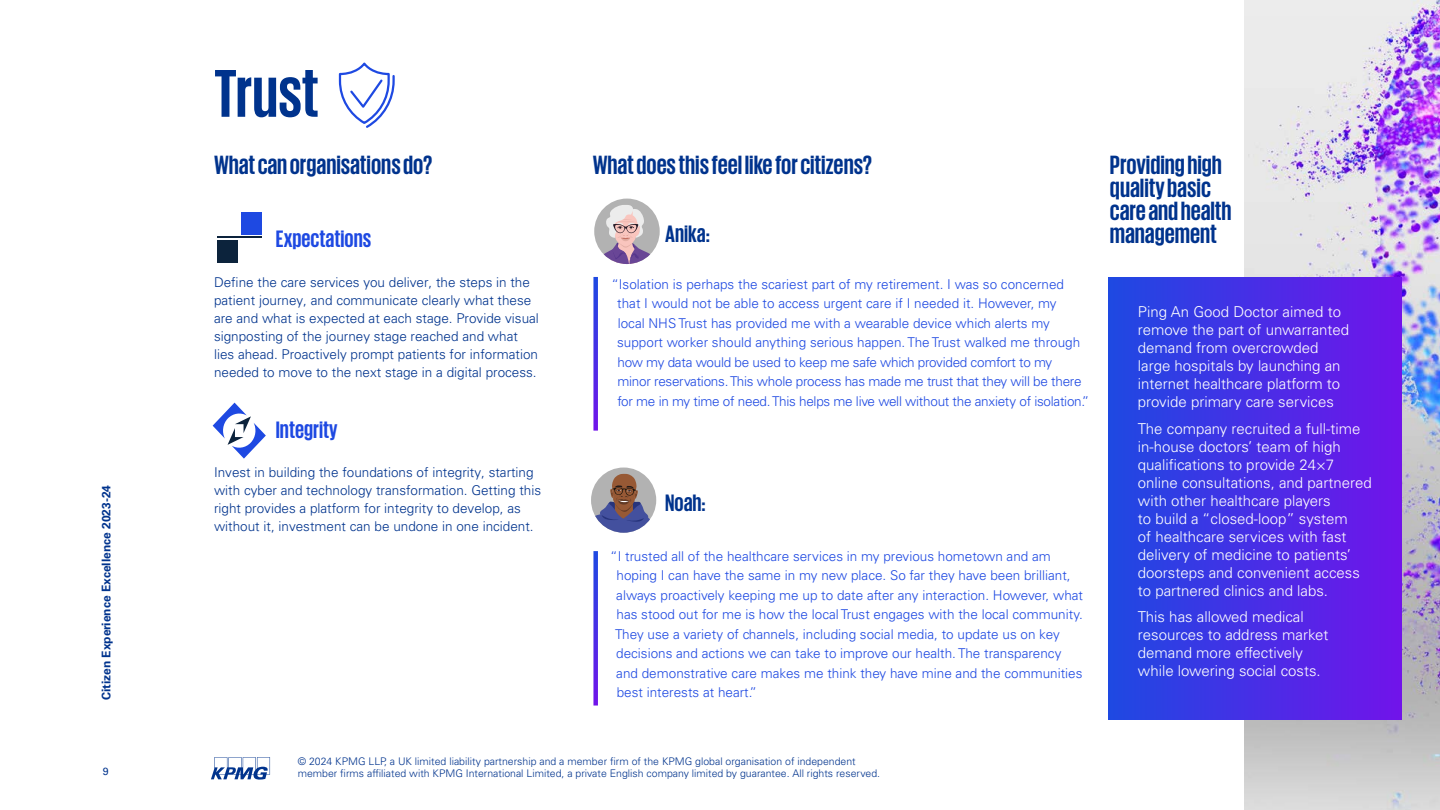
<style>
.page{position:relative;width:1440px;height:810px;background:#fff}
.page>*{position:absolute;margin:0;border:0;box-sizing:border-box;transform-origin:0 0}
.t1{font:700 69px "KPMG";letter-spacing:-.005em;color:#00338d}
.t2{font:700 27px/23px "KPMG";color:#00338d}
.t3{font:700 24.3px "KPMG";color:#1e49e2}
.t4{font:700 24.3px "KPMG";color:#00338d}
.t5{font:300 15px/18px "Univers LT Std";color:#fff}
.t6{font:300 13.5px/19.5px "Univers LT Std";color:#1e49e2}
.t7{font:300 13.5px/18px "Univers LT Std";color:#00338d}
.t8{font:700 12px "Univers LT Std";color:#00338d}
.t9{font:300 10.5px/12.6px "Univers LT Std";color:#00338d}
.t10{font:10.5px "Univers LT Std";color:#00338d}
</style>
<div class="page">
<img style="left:1244px;top:0;width:196px;height:810px">
<div style="left:591px;top:468px;width:65px;height:65px;background:#b2b2b2;border-radius:50%"></div>
<svg style="left:591px;top:474px;width:65px;height:59px"></svg>
<div style="left:594px;top:199px;width:66px;height:65px;background:#b2b2b2;border-radius:50%"></div>
<svg style="left:594px;top:205px;width:66px;height:59px"></svg>
<div style="left:1108px;top:277px;width:293px;height:443px;background:linear-gradient(to right,#1e49e2,#7114ea)"></div>
<svg style="left:593px;top:277px;width:5px;height:154px"></svg>
<svg style="left:593px;top:551px;width:5px;height:155px"></svg>
<svg style="left:213px;top:403px;width:53px;height:56px"></svg>
<hr style="left:217px;top:237px;width:44px;height:1px;background:#0c233c">
<div style="left:217px;top:240px;width:20px;height:23px;background:#0c233c"></div>
<div style="left:241px;top:212px;width:20px;height:23px;background:#1e49e2"></div>
<svg style="left:338px;top:62px;width:57px;height:66px"></svg>
<svg style="left:211px;top:757px;width:59px;height:23px"></svg>
<p class="t8" style="left:99px;top:700px;width:217px;rotate:-90deg">Citizen Experience Excellence 2023-24</p>
<h1 class="t1" style="left:214px;top:59px;width:106px">Trust</h1>
<h2 class="t2" style="left:214px;top:153px;width:220px">What can organisations do?</h2>
<h3 class="t3" style="left:276px;top:227px;width:97px">Expectations</h3>
<p class="t7" style="left:214px;top:273px;width:326px">Define the care services you deliver, the steps in the patient journey, and communicate clearly what these are and what is expected at each stage. Provide visual signposting of the journey stage reached and what lies ahead. Proactively prompt patients for information needed to move to the next stage in a digital process.</p>
<h3 class="t3" style="left:276px;top:417px;width:63px">Integrity</h3>
<p class="t7" style="left:214px;top:464px;width:329px">Invest in building the foundations of integrity, starting with cyber and technology transformation. Getting this right provides a platform for integrity to develop, as without it, investment can be undone in one incident.</p>
<h2 class="t2" style="left:593px;top:153px;width:281px">What does this feel like for citizens?</h2>
<h3 class="t4" style="left:665px;top:222px;width:46px">Anika:</h3>
<p class="t6" style="left:617px;top:274px;width:474px;text-indent:-6px">“Isolation is perhaps the scariest part of my retirement. I was so concerned that I would not be able to access urgent care if I needed it. However, my<br>local NHS Trust has provided me with a wearable device which alerts my support worker should anything serious happen. The Trust walked me through how my data would be used to keep me safe which provided comfort to my<br>minor reservations. This whole process has made me trust that they will be there for me in my time of need. This helps me live well without the anxiety of isolation.”</p>
<h3 class="t4" style="left:665px;top:491px;width:42px">Noah:</h3>
<p class="t6" style="left:615px;top:546px;width:469px;text-indent:-5px">“I trusted all of the healthcare services in my previous hometown and am hoping I can have the same in my new place. So far they have been brilliant, always proactively keeping me up to date after any interaction. However, what has stood out for me is how the local Trust engages with the local community.<br>They use a variety of channels, including social media, to update us on key decisions and actions we can take to improve our health. The transparency and demonstrative care makes me think they have mine and the communities best interests at heart.”</p>
<h2 class="t2" style="left:1110px;top:153px;width:123px">Providing high quality basic care and health management</h2>
<p class="t5" style="left:1138px;top:303px;width:213px">Ping An Good Doctor aimed to remove the part of unwarranted demand from overcrowded large hospitals by launching an internet healthcare platform to provide primary care services</p>
<p class="t5" style="left:1138px;top:419px;width:235px">The company recruited a full-time in-house doctors’ team of high qualifications to provide 24×7 online consultations, and partnered with other healthcare players<br>to build a “closed-loop” system<br>of healthcare services with fast delivery of medicine to patients’ doorsteps and convenient access to partnered clinics and labs.</p>
<p class="t5" style="left:1138px;top:608px;width:192px">This has allowed medical resources to address market demand more effectively while lowering social costs.</p>
<p class="t10" style="left:103px;top:765px;width:7px">9</p>
<p class="t9" style="left:298px;top:755px;width:584px">© 2024 KPMG LLP, a UK limited liability partnership and a member firm of the KPMG global organisation of independent member firms affiliated with KPMG International Limited, a private English company limited by guarantee. All rights reserved.</p>
</div>
